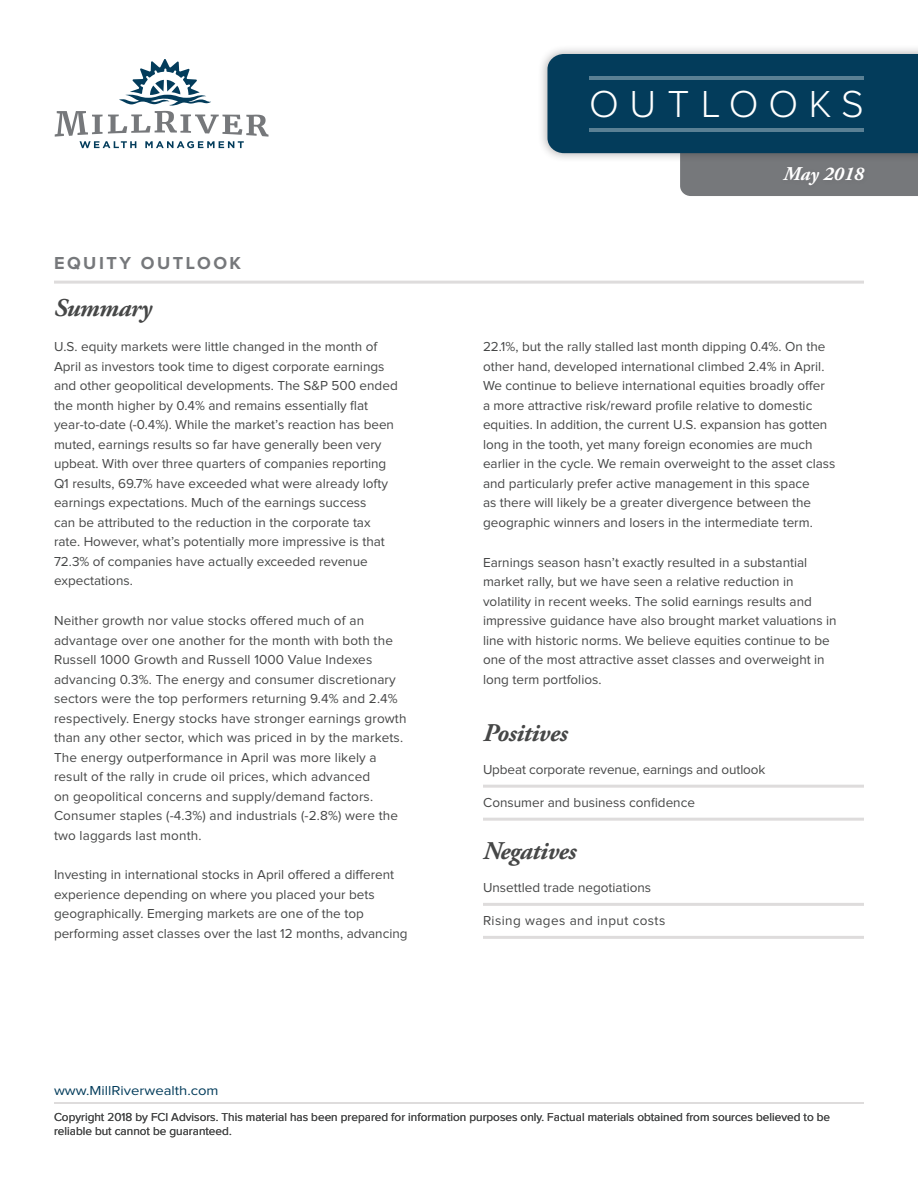
<style>
.page{position:relative;width:918px;height:1188px;background:#fff}
.page>*{position:absolute;margin:0;border:0;box-sizing:border-box;transform-origin:0 0}
.t1{font:300 39px "Proxima Nova";letter-spacing:.27em;color:#fff}
.bullets-square{font:italic 700 25.5px "Adobe Garamond Pro";letter-spacing:-.02em;color:#464747}
.palatino-main{font:italic 700 25.5px "Adobe Garamond Pro";letter-spacing:-.02em;color:#464747}
.t2{font:italic 700 19.5px "Adobe Garamond Pro";color:#fff}
.t3{font:700 18px "Proxima Nova";letter-spacing:.14em;color:#76787b}
.palatino-main-2{font:13.5px/19.5px "Proxima Nova";color:#464747}
.bullets-square-2{font:13.5px "Proxima Nova";color:#464747}
.bullets-square-3{font:13.5px "Proxima Nova";letter-spacing:.03em;color:#464747}
.t4{font:13.5px "Proxima Nova";color:#033c5b;scale:1.1 1}
.t5{font:12px/14.4px "Proxima Nova";color:#464747}
</style>
<div class="page">
<div style="left:538px;top:44px;width:380px;height:119px;background:#231f20;opacity:.38"></div>
<svg style="left:547px;top:54px;width:371px;height:142px;background:#335c73"></svg>
<hr style="left:590px;top:76px;width:274px;height:4px;background:#5a8094">
<hr style="left:590px;top:128px;width:274px;height:4px;background:#5a8094">
<div style="left:779px;top:163px;width:90px;height:28px;background:#75777a"></div>
<hr style="left:483px;top:785px;width:381px;height:3px;background:#dedcdc">
<hr style="left:483px;top:818px;width:381px;height:3px;background:#dedcdc">
<hr style="left:483px;top:903px;width:381px;height:3px;background:#dedcdc">
<hr style="left:483px;top:936px;width:381px;height:3px;background:#dedcdc">
<hr style="left:54px;top:281px;width:810px;height:3px;background:#dedcdc">
<svg style="left:55px;top:59px;width:214px;height:89px"></svg>
<hr style="left:54px;top:1102px;width:810px;height:2px;background:#dedcdc">
<h1 class="t1" style="left:589px;top:86px;width:276px">OUTLOOKS</h1>
<p class="t3" style="left:54px;top:254px;width:189px">EQUITY OUTLOOK</p>
<p class="bullets-square" style="left:54px;top:293px;width:99px">Summary</p>
<p class="palatino-main-2" style="left:54px;top:338px;width:345px">U.S. equity markets were little changed in the month of April as investors took time to digest corporate earnings and other geopolitical developments. The S&amp;P 500 ended the month higher by 0.4% and remains essentially flat year-to-date (-0.4%). While the market’s reaction has been muted, earnings results so far have generally been very upbeat. With over three quarters of companies reporting Q1 results, 69.7% have exceeded what were already lofty earnings expectations. Much of the earnings success<br>can be attributed to the reduction in the corporate tax rate. However, what’s potentially more impressive is that 72.3% of companies have actually exceeded revenue expectations.</p>
<p class="palatino-main-2" style="left:54px;top:612px;width:354px">Neither growth nor value stocks offered much of an advantage over one another for the month with both the Russell 1000 Growth and Russell 1000 Value Indexes advancing 0.3%. The energy and consumer discretionary sectors were the top performers returning 9.4% and 2.4% respectively. Energy stocks have stronger earnings growth than any other sector, which was priced in by the markets.<br>The energy outperformance in April was more likely a result of the rally in crude oil prices, which advanced<br>on geopolitical concerns and supply/demand factors.<br>Consumer staples (-4.3%) and industrials (-2.8%) were the two laggards last month.</p>
<p class="palatino-main-2" style="left:54px;top:866px;width:355px">Investing in international stocks in April offered a different experience depending on where you placed your bets geographically. Emerging markets are one of the top performing asset classes over the last 12 months, advancing</p>
<p class="t4" style="left:54px;top:1084px;width:151px">www.MillRiverwealth.com</p>
<h3 class="t2" style="left:784px;top:162px;width:82px">May 2018</h3>
<p class="palatino-main-2" style="left:483px;top:338px;width:354px">22.1%, but the rally stalled last month dipping 0.4%. On the other hand, developed international climbed 2.4% in April.<br>We continue to believe international equities broadly offer<br>a more attractive risk/reward profile relative to domestic equities. In addition, the current U.S. expansion has gotten long in the tooth, yet many foreign economies are much earlier in the cycle. We remain overweight to the asset class and particularly prefer active management in this space<br>as there will likely be a greater divergence between the geographic winners and losers in the intermediate term.</p>
<p class="palatino-main-2" style="left:483px;top:553px;width:355px">Earnings season hasn’t exactly resulted in a substantial market rally, but we have seen a relative reduction in volatility in recent weeks. The solid earnings results and impressive guidance have also brought market valuations in line with historic norms. We believe equities continue to be one of the most attractive asset classes and overweight in long term portfolios.</p>
<p class="palatino-main" style="left:483px;top:718px;width:86px">Positives</p>
<p class="bullets-square-2" style="left:483px;top:763px;width:284px">Upbeat corporate revenue, earnings and outlook</p>
<p class="bullets-square-2" style="left:483px;top:797px;width:214px">Consumer and business confidence</p>
<p class="bullets-square" style="left:483px;top:837px;width:95px">Negatives</p>
<p class="bullets-square-2" style="left:483px;top:882px;width:170px">Unsettled trade negotiations</p>
<p class="bullets-square-3" style="left:483px;top:915px;width:184px">Rising wages and input costs</p>
<p class="t5" style="left:54px;top:1110px;width:778px">Copyright 2018 by FCI Advisors. This material has been prepared for information purposes only. Factual materials obtained from sources believed to be reliable but cannot be guaranteed.</p>
</div>
